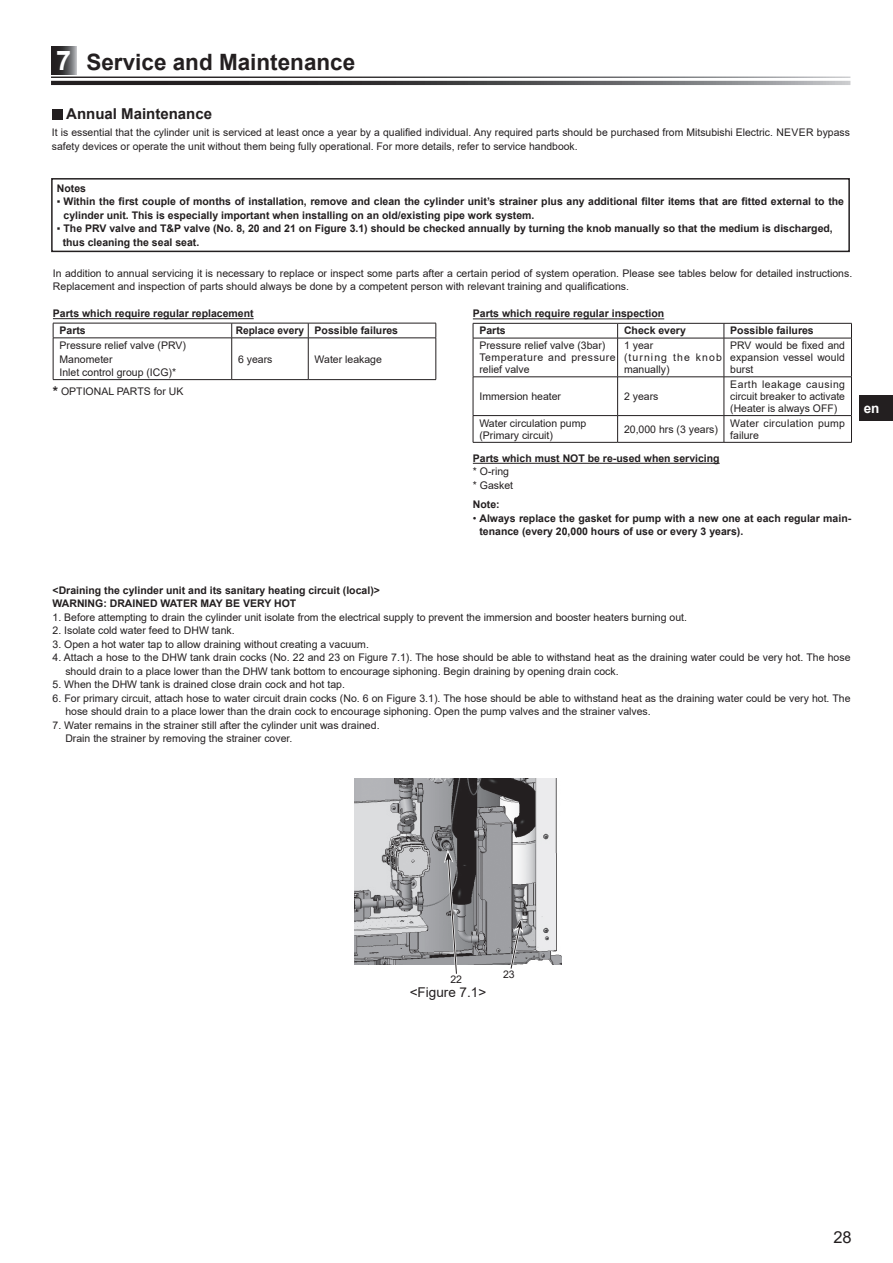
<style>
.page{position:relative;width:893px;height:1263px;background:#fff}
.page>*{position:absolute;margin:0;border:0;box-sizing:border-box;transform-origin:0 0}
.t1{font:700 22.5px "Arial";color:#231f20}
.t2{font:16.5px "Arial";color:#231f20}
.t3{font:700 15px "Arial";color:#231f20}
.t4{font:13.5px "Arial";color:#231f20}
.t5{font:700 13.5px "Arial";color:#fff}
.t6{font:10.5px/13.5px "Arial";color:#231f20}
.t7{font:700 10.5px/13.5px "Arial";color:#231f20}
.t8{font:10.5px/12px "Arial";letter-spacing:.1em;color:#231f20}
.t9{font:10.5px/12px "Arial";letter-spacing:.025em;color:#231f20}
.s1{font-size:27px;color:#fff}
.s2{font-weight:400}
.s3{font-weight:700;font-size:13.5px}
</style>
<div class="page">
<svg style="left:51px;top:81px;width:799px;height:4px;background:#4f4e50"></svg>
<svg style="left:51px;top:47px;width:26px;height:27px"></svg>
<div style="left:859px;top:395px;width:34px;height:26px;background:#231f20"></div>
<div style="left:51px;top:178px;width:799px;height:74px;border:2px solid #231f20"></div>
<hr style="left:53px;top:318px;width:201px;height:1px;background:#231f20">
<svg style="left:231px;top:324px;width:1px;height:14px"></svg>
<svg style="left:308px;top:324px;width:1px;height:14px"></svg>
<hr style="left:53px;top:338px;width:179px;height:1px;background:#231f20">
<hr style="left:232px;top:338px;width:76px;height:1px;background:#231f20">
<hr style="left:231px;top:338px;width:1px;height:41px;background:#231f20">
<hr style="left:308px;top:338px;width:128px;height:1px;background:#231f20">
<hr style="left:308px;top:338px;width:1px;height:41px;background:#231f20">
<hr style="left:53px;top:323px;width:179px;height:1px;background:#231f20">
<svg style="left:53px;top:323px;width:1px;height:15px"></svg>
<hr style="left:232px;top:323px;width:76px;height:1px;background:#231f20">
<hr style="left:308px;top:323px;width:128px;height:1px;background:#231f20">
<svg style="left:436px;top:323px;width:1px;height:15px"></svg>
<hr style="left:53px;top:338px;width:1px;height:41px;background:#231f20">
<hr style="left:436px;top:338px;width:1px;height:41px;background:#231f20">
<hr style="left:53px;top:379px;width:179px;height:1px;background:#231f20">
<hr style="left:232px;top:379px;width:76px;height:1px;background:#231f20">
<hr style="left:308px;top:379px;width:128px;height:1px;background:#231f20">
<hr style="left:473px;top:318px;width:191px;height:1px;background:#231f20">
<hr style="left:473px;top:463px;width:247px;height:1px;background:#231f20">
<svg style="left:617px;top:324px;width:1px;height:14px"></svg>
<svg style="left:724px;top:324px;width:1px;height:14px"></svg>
<hr style="left:473px;top:338px;width:145px;height:1px;background:#231f20">
<hr style="left:618px;top:338px;width:106px;height:1px;background:#231f20">
<hr style="left:617px;top:338px;width:1px;height:39px;background:#231f20">
<hr style="left:724px;top:338px;width:128px;height:1px;background:#231f20">
<hr style="left:724px;top:338px;width:1px;height:39px;background:#231f20">
<hr style="left:473px;top:377px;width:145px;height:1px;background:#231f20">
<hr style="left:618px;top:377px;width:106px;height:1px;background:#231f20">
<hr style="left:617px;top:377px;width:1px;height:38px;background:#231f20">
<hr style="left:724px;top:377px;width:128px;height:1px;background:#231f20">
<hr style="left:724px;top:377px;width:1px;height:38px;background:#231f20">
<hr style="left:473px;top:415px;width:145px;height:1px;background:#231f20">
<hr style="left:618px;top:415px;width:106px;height:1px;background:#231f20">
<svg style="left:617px;top:416px;width:1px;height:26px"></svg>
<hr style="left:724px;top:415px;width:128px;height:1px;background:#231f20">
<svg style="left:724px;top:416px;width:1px;height:26px"></svg>
<hr style="left:473px;top:323px;width:145px;height:1px;background:#231f20">
<svg style="left:473px;top:323px;width:1px;height:15px"></svg>
<hr style="left:618px;top:323px;width:106px;height:1px;background:#231f20">
<hr style="left:724px;top:323px;width:128px;height:1px;background:#231f20">
<svg style="left:851px;top:323px;width:1px;height:15px"></svg>
<hr style="left:473px;top:338px;width:1px;height:39px;background:#231f20">
<hr style="left:851px;top:338px;width:1px;height:39px;background:#231f20">
<hr style="left:473px;top:377px;width:1px;height:38px;background:#231f20">
<hr style="left:851px;top:377px;width:1px;height:38px;background:#231f20">
<svg style="left:473px;top:416px;width:1px;height:26px"></svg>
<svg style="left:851px;top:416px;width:1px;height:26px"></svg>
<hr style="left:473px;top:442px;width:145px;height:1px;background:#231f20">
<hr style="left:618px;top:442px;width:106px;height:1px;background:#231f20">
<hr style="left:724px;top:442px;width:128px;height:1px;background:#231f20">
<div style="left:52px;top:109px;width:11px;height:10px;background:#231f20"></div>
<img style="left:355px;top:778px;width:207px;height:187px">
<svg style="left:444px;top:849px;width:15px;height:125px;background:#8e8e90"></svg>
<svg style="left:508px;top:919px;width:15px;height:50px"></svg>
<h1 class="t1" style="left:56px;top:47px;width:301px"><span class="s1">7</span> Service and Maintenance</h1>
<h3 class="t3" style="left:66px;top:103px;width:147px">Annual Maintenance</h3>
<p class="t6" style="left:52px;top:126px;width:799px">It is essential that the cylinder unit is serviced at least once a year by a qualified individual. Any required parts should be purchased from Mitsubishi Electric. NEVER bypass safety devices or operate the unit without them being fully operational. For more details, refer to service handbook.</p>
<p class="t7" style="left:57px;top:181px;width:31px">Notes</p>
<p class="t7" style="left:64px;top:195px;width:782px;text-indent:-7px"><span class="s2">▪</span> Within the first couple of months of installation, remove and clean the cylinder unit’s strainer plus any additional filter items that are fitted external to the cylinder unit. This is especially important when installing on an old/existing pipe work system.</p>
<p class="t7" style="left:63px;top:222px;width:772px;text-indent:-6px"><span class="s2">▪</span> The PRV valve and T&amp;P valve (No. 8, 20 and 21 on Figure 3.1) should be checked annually by turning the knob manually so that the medium is discharged, thus cleaning the seal seat.</p>
<p class="t6" style="left:53px;top:266px;width:801px">In addition to annual servicing it is necessary to replace or inspect some parts after a certain period of system operation. Please see tables below for detailed instructions.<br>Replacement and inspection of parts should always be done by a competent person with relevant training and qualifications.</p>
<p class="t7" style="left:60px;top:305px;width:196px;line-height:17.1px;text-indent:-7px">Parts which require regular replacement<br>Parts</p>
<p class="t7" style="left:479px;top:305px;width:186px;line-height:17.1px;text-indent:-7px">Parts which require regular inspection<br>Parts</p>
<p class="t7" style="left:236px;top:324px;width:164px">Replace every Possible failures</p>
<p class="t7" style="left:624px;top:324px;width:63px">Check every</p>
<p class="t7" style="left:730px;top:324px;width:85px">Possible failures</p>
<p class="t6" style="left:60px;top:338px;width:128px">Pressure relief valve (PRV)<br>Manometer<br>Inlet control group (ICG)*</p>
<p class="t6" style="left:53px;top:384px;width:132px"><span class="s3">*</span> OPTIONAL PARTS for UK</p>
<p class="t6" style="left:238px;top:352px;width:36px">6 years</p>
<p class="t6" style="left:315px;top:352px;width:69px">Water leakage</p>
<p class="t6" style="left:479px;top:339px;width:138px;line-height:12px">Pressure relief valve (3bar)<br>Temperature and pressure relief valve</p>
<p class="t8" style="left:624px;top:339px;width:99px">1 year<br>(turning the knob manually)</p>
<p class="t6" style="left:730px;top:339px;width:116px;line-height:12px;text-align:justify">PRV would be fixed and expansion vessel would burst</p>
<p class="t6" style="left:479px;top:389px;width:83px">Immersion heater</p>
<p class="t6" style="left:624px;top:389px;width:36px">2 years</p>
<p class="t6" style="left:730px;top:378px;width:116px;line-height:12px;text-align:justify">Earth leakage causing circuit breaker to activate (Heater is always OFF)</p>
<p class="t6" style="left:479px;top:417px;width:108px;line-height:12px">Water circulation pump (Primary circuit)</p>
<p class="t6" style="left:624px;top:422px;width:95px">20,000 hrs (3 years)</p>
<p class="t9" style="left:730px;top:417px;width:116px">Water circulation pump failure</p>
<p class="t7" style="left:473px;top:451px;width:248px">Parts which must NOT be re-used when servicing</p>
<p class="t6" style="left:473px;top:465px;width:42px">* O-ring * Gasket</p>
<p class="t7" style="left:473px;top:498px;width:28px">Note:</p>
<p class="t7" style="left:479px;top:511px;width:373px;text-indent:-7px"><span class="s2">•</span> Always replace the gasket for pump with a new one at each regular main&shy;tenance (every 20,000 hours of use or every 3 years).</p>
<p class="t5" style="left:864px;top:399px;width:17px">en</p>
<p class="t7" style="left:53px;top:583px;width:329px">&lt;Draining the cylinder unit and its sanitary heating circuit (local)&gt;<br>WARNING: DRAINED WATER MAY BE VERY HOT</p>
<p class="t6" style="left:53px;top:610px;width:636px">1. Before attempting to drain the cylinder unit isolate from the electrical supply to prevent the immersion and booster heaters burning out.</p>
<p class="t6" style="left:53px;top:624px;width:184px">2. Isolate cold water feed to DHW tank.</p>
<p class="t6" style="left:53px;top:637px;width:318px">3. Open a hot water tap to allow draining without creating a vacuum.</p>
<p class="t6" style="left:65px;top:651px;width:787px;text-indent:-13px">4. Attach a hose to the DHW tank drain cocks (No. 22 and 23 on Figure 7.1). The hose should be able to withstand heat as the draining water could be very hot. The hose should drain to a place lower than the DHW tank bottom to encourage siphoning. Begin draining by opening drain cock.</p>
<p class="t6" style="left:53px;top:678px;width:294px">5. When the DHW tank is drained close drain cock and hot tap.</p>
<p class="t6" style="left:65px;top:691px;width:787px;text-indent:-13px">6. For primary circuit, attach hose to water circuit drain cocks (No. 6 on Figure 3.1). The hose should be able to withstand heat as the draining water could be very hot. The hose should drain to a place lower than the drain cock to encourage siphoning. Open the pump valves and the strainer valves.</p>
<p class="t6" style="left:65px;top:718px;width:316px;text-indent:-13px">7. Water remains in the strainer still after the cylinder unit was drained.<br>Drain the strainer by removing the strainer cover.</p>
<p class="t6" style="left:450px;top:972px;width:13px">22</p>
<p class="t4" style="left:410px;top:983px;width:78px">&lt;Figure 7.1&gt;</p>
<p class="t6" style="left:503px;top:967px;width:13px">23</p>
<h2 class="t2" style="left:833px;top:1226px;width:20px">28</h2>
</div>
